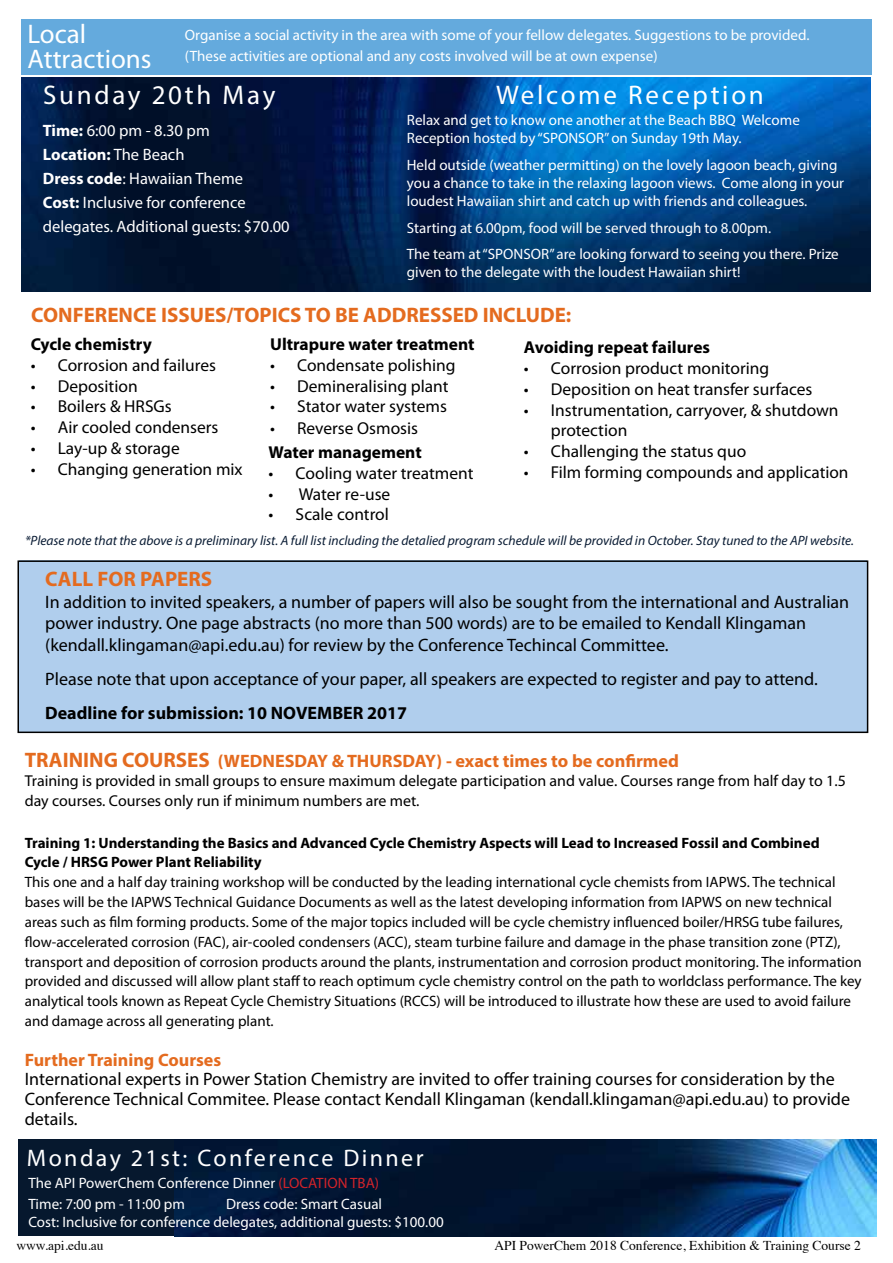
<style>
.page{position:relative;width:893px;height:1263px;background:#fff}
.page>*{position:absolute;margin:0;border:0;box-sizing:border-box;transform-origin:0 0}
.t1{font:27px "Myriad Pro";letter-spacing:.095em;color:#fff}
.t2{font:27px/25.2px "Myriad Pro";color:#fff}
.t3{font:24px "Myriad Pro";letter-spacing:.1em;color:#fff}
.t4{font:700 21px "Myriad Pro";color:#e46b1f}
.t5{font:18px/21.6px "Myriad Pro";color:#000}
.t6{font:700 18px "Myriad Pro";color:#e46b1f}
.t7{font:700 18px "Myriad Pro";color:#000}
.t8{font:17.25px/20.7px "Myriad Pro";color:#000}
.t9{font:700 17.25px "Myriad Pro";color:#000}
.t10{font:16.5px/24px "Myriad Pro";color:#fff}
.t11{font:15.75px/20.7px "Myriad Pro";color:#000}
.t12{font:15px/19.8px "Myriad Pro";color:#000}
.t13{font:15px/18px "Myriad Pro";color:#fff}
.t14{font:700 15px/19.8px "Myriad Pro";color:#000}
.t15{font:italic 13.5px "Myriad Pro";color:#0a1c34}
.t16{font:13.5px "Times";color:#000}
.s1{font-weight:700}
.s2{font-size:21px}
.s3{color:#d2232a}
</style>
<div class="page">
<img style="left:21px;top:77px;width:850px;height:215px">
<div style="left:21px;top:20px;width:851px;height:55px;background:#64aadd"></div>
<div style="left:18px;top:1139px;width:859px;height:97px;background:#06182e"></div>
<img style="left:174px;top:1139px;width:703px;height:97px">
<div style="left:20px;top:560px;width:847px;height:173px;background:#b0ceed"></div>
<div style="left:18px;top:560px;width:850px;height:173px;border:2px solid #000"></div>
<h1 class="t2" style="left:28px;top:22px;width:126px">Local<br>Attractions</h1>
<p class="t13" style="left:185px;top:25px;width:626px;line-height:21px">Organise a social activity in the area with some of your fellow delegates. Suggestions to be provided. (These activities are optional and any costs involved will be at own expense)</p>
<h1 class="t1" style="left:43px;top:79px;width:234px">Sunday 20th May</h1>
<h1 class="t1" style="left:496px;top:79px;width:269px">Welcome Reception</h1>
<p class="t13" style="left:407px;top:111px;width:394px">Relax and get to know one another at the Beach BBQ Welcome<br>Reception hosted by “SPONSOR” on Sunday 19th May.</p>
<p class="t13" style="left:407px;top:156px;width:439px">Held outside (weather permitting) on the lovely lagoon beach, giving you a chance to take in the relaxing lagoon views. Come along in your loudest Hawaiian shirt and catch up with friends and colleagues.</p>
<p class="t13" style="left:407px;top:214px;width:433px;line-height:26.5px">Starting at 6.00pm, food will be served through to 8.00pm.<br>The team at “SPONSOR” are looking forward to seeing you there. Prize</p>
<p class="t13" style="left:407px;top:263px;width:335px">given to the delegate with the loudest Hawaiian shirt!</p>
<p class="t10" style="left:43px;top:118px;width:248px"><span class="s1">Time:</span> 6:00 pm - 8.30 pm<br><span class="s1">Location:</span> The Beach<br><span class="s1">Dress code</span>: Hawaiian Theme<br><span class="s1">Cost:</span> Inclusive for conference delegates. Additional guests: $70.00</p>
<h3 class="t4" style="left:31px;top:301px;width:542px">CONFERENCE ISSUES/TOPICS TO BE ADDRESSED INCLUDE:</h3>
<p class="t9" style="left:524px;top:336px;width:188px">Avoiding repeat failures</p>
<p class="t8" style="left:524px;top:358px;width:247px">• Corrosion product monitoring</p>
<p class="t8" style="left:524px;top:379px;width:290px">• Deposition on heat transfer surfaces</p>
<p class="t8" style="left:551px;top:400px;width:289px;text-indent:-27px">• Instrumentation, carryover, &amp; shutdown protection</p>
<p class="t8" style="left:524px;top:441px;width:224px">• Challenging the status quo</p>
<p class="t8" style="left:524px;top:462px;width:326px">• Film forming compounds and application</p>
<p class="t9" style="left:31px;top:333px;width:123px">Cycle chemistry</p>
<p class="t8" style="left:31px;top:355px;width:187px">• Corrosion and failures</p>
<p class="t8" style="left:31px;top:376px;width:108px">• Deposition</p>
<p class="t8" style="left:31px;top:397px;width:143px">• Boilers &amp; HRSGs</p>
<p class="t8" style="left:31px;top:417px;width:189px">• Air cooled condensers</p>
<p class="t8" style="left:31px;top:438px;width:151px">• Lay-up &amp; storage</p>
<p class="t8" style="left:31px;top:459px;width:213px">• Changing generation mix</p>
<p class="t9" style="left:270px;top:333px;width:206px">Ultrapure water treatment</p>
<p class="t8" style="left:270px;top:355px;width:187px">• Condensate polishing</p>
<p class="t8" style="left:270px;top:376px;width:180px">• Demineralising plant</p>
<p class="t8" style="left:270px;top:397px;width:178px">• Stator water systems</p>
<p class="t8" style="left:270px;top:418px;width:150px">• Reverse Osmosis</p>
<p class="t9" style="left:269px;top:441px;width:155px">Water management</p>
<p class="t8" style="left:269px;top:463px;width:206px">• Cooling water treatment</p>
<p class="t8" style="left:269px;top:484px;width:123px">• Water re-use</p>
<p class="t8" style="left:269px;top:504px;width:122px">• Scale control</p>
<p class="t15" style="left:25px;top:532px;width:830px">*Please note that the above is a preliminary list. A full list including the detalied program schedule will be provided in October. Stay tuned to the API website.</p>
<h3 class="t4" style="left:45px;top:565px;width:168px">CALL FOR PAPERS</h3>
<p class="t5" style="left:45px;top:591px;width:805px">In addition to invited speakers, a number of papers will also be sought from the international and Australian power industry. One page abstracts (no more than 500 words) are to be emailed to Kendall Klingaman (kendall.klingaman@api.edu.au) for review by the Conference Techincal Committee.</p>
<p class="t5" style="left:45px;top:669px;width:774px">Please note that upon acceptance of your paper, all speakers are expected to register and pay to attend.</p>
<p class="t7" style="left:45px;top:702px;width:363px">Deadline for submission: 10 NOVEMBER 2017</p>
<p class="t6" style="left:25px;top:749px;width:656px"><span class="s2">TRAINING COURSES</span> (WEDNESDAY &amp; THURSDAY) - exact times to be confirmed</p>
<p class="t11" style="left:25px;top:770px;width:823px">Training is provided in small groups to ensure maximum delegate participation and value. Courses range from half day to 1.5 day courses. Courses only run if minimum numbers are met.</p>
<p class="t14" style="left:25px;top:832px;width:796px">Training 1: Understanding the Basics and Advanced Cycle Chemistry Aspects will Lead to Increased Fossil and Combined<br>Cycle / HRSG Power Plant Reliability</p>
<p class="t12" style="left:25px;top:872px;width:838px">This one and a half day training workshop will be conducted by the leading international cycle chemists from IAPWS. The technical bases will be the IAPWS Technical Guidance Documents as well as the latest developing information from IAPWS on new technical areas such as film forming products. Some of the major topics included will be cycle chemistry influenced boiler/HRSG tube failures, flow-accelerated corrosion (FAC), air-cooled condensers (ACC), steam turbine failure and damage in the phase transition zone (PTZ), transport and deposition of corrosion products around the plants, instrumentation and corrosion product monitoring. The information provided and discussed will allow plant staff to reach optimum cycle chemistry control on the path to worldclass performance. The key analytical tools known as Repeat Cycle Chemistry Situations (RCCS) will be introduced to illustrate how these are used to avoid failure and damage across all generating plant.</p>
<p class="t6" style="left:25px;top:1048px;width:198px">Further Training Courses</p>
<p class="t5" style="left:25px;top:1069px;width:827px;line-height:19.8px">International experts in Power Station Chemistry are invited to offer training courses for consideration by the<br>Conference Technical Commitee. Please contact Kendall Klingaman (kendall.klingaman@api.edu.au) to provide details.</p>
<h2 class="t3" style="left:27px;top:1143px;width:398px">Monday 21st: Conference Dinner</h2>
<p class="t13" style="left:28px;top:1174px;width:352px">The API PowerChem Conference Dinner <span class="s3">(LOCATION TBA)</span></p>
<p class="t13" style="left:28px;top:1195px;width:417px;text-indent:198px">Dress code: Smart Casual<br>Cost: Inclusive for conference delegates, additional guests: $100.00</p>
<p class="t13" style="left:28px;top:1195px;width:158px">Time: 7:00 pm - 11:00 pm</p>
<p class="t16" style="left:16px;top:1233px;width:89px">www.api.edu.au</p>
<p class="t16" style="left:494px;top:1233px;width:368px">API PowerChem 2018 Conference, Exhibition &amp; Training Course 2</p>
</div>
